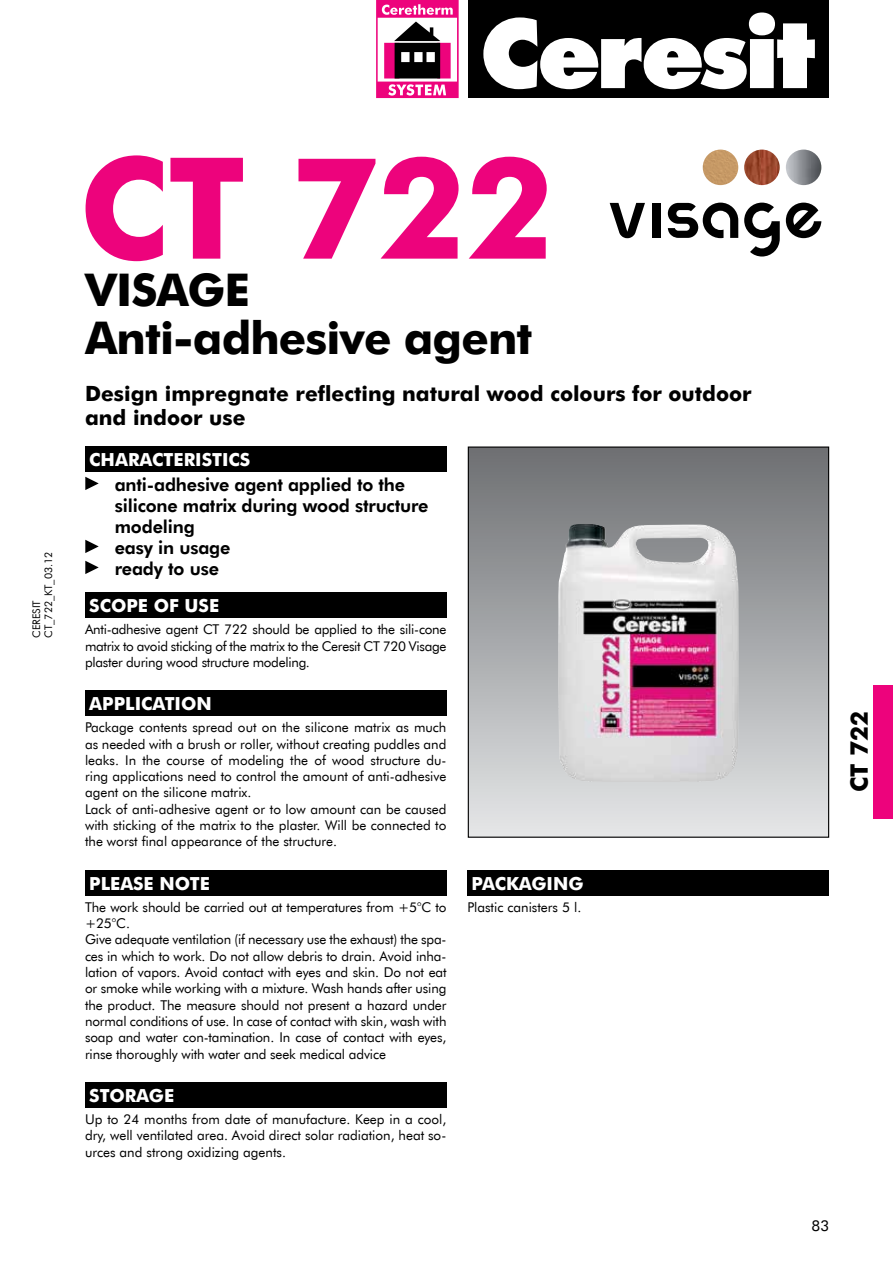
<style>
.page{position:relative;width:893px;height:1263px;background:#fff}
.page>*{position:absolute;margin:0;border:0;box-sizing:border-box;transform-origin:0 0}
.t1{font:700 141px "Futura EU";color:#ed037c}
.t2{font:700 45px/48px "Futura EU";letter-spacing:-.02em;color:#000}
.t3{font:700 24px "Futura EU";color:#000}
.t4{font:700 21px/24px "Futura EU";color:#000}
.t5{font:18px/21px "Futura Hv EU";letter-spacing:-.01em;color:#000}
.t6{font:700 18px "Futura EU";color:#fff}
.t7{font:15px "Futura EU";color:#000}
.t8{font:13.5px/16.4px "Futura EU";letter-spacing:-.01em;color:#000;text-align:justify}
.t9{font:10.5px/12px "Futura EU";color:#000}
</style>
<div class="page">
<div style="left:468px;top:0;width:361px;height:98px;background:#000"></div>
<svg style="left:483px;top:13px;width:332px;height:76px"></svg>
<svg style="left:376px;top:0;width:83px;height:98px"></svg>
<div style="left:874px;top:685px;width:19px;height:134px;background:#ed037c"></div>
<div style="left:468px;top:447px;width:361px;height:390px;background:linear-gradient(to bottom,#6c6e71,#e4e6e7)"></div>
<img style="left:558px;top:523px;width:181px;height:260px">
<div style="left:468px;top:446px;width:361px;height:392px;border:1px solid #000"></div>
<div style="left:85px;top:446px;width:361px;height:26px;background:#000"></div>
<svg style="left:85px;top:477px;width:14px;height:13px"></svg>
<svg style="left:85px;top:540px;width:14px;height:13px"></svg>
<svg style="left:85px;top:561px;width:14px;height:13px"></svg>
<div style="left:85px;top:592px;width:361px;height:26px;background:#000"></div>
<div style="left:85px;top:690px;width:361px;height:26px;background:#000"></div>
<div style="left:85px;top:870px;width:361px;height:25px;background:#000"></div>
<div style="left:85px;top:1082px;width:361px;height:26px;background:#000"></div>
<div style="left:467px;top:870px;width:362px;height:25px;background:#000"></div>
<div style="left:652px;top:203px;width:9px;height:35px;background:#000"></div>
<svg style="left:610px;top:203px;width:35px;height:35px"></svg>
<svg style="left:786px;top:203px;width:35px;height:35px"></svg>
<svg style="left:668px;top:203px;width:70px;height:35px"></svg>
<svg style="left:744px;top:203px;width:36px;height:54px"></svg>
<img style="left:786px;top:150px;width:35px;height:35px;border-radius:18px">
<img style="left:744px;top:150px;width:36px;height:35px;border-radius:18px">
<img style="left:703px;top:150px;width:35px;height:35px;border-radius:18px">
<p class="t9" style="left:31px;top:638px;width:88px;rotate:-90deg">CERESIT<br>CT_722_KT_03.12</p>
<h1 class="t1" style="left:79px;top:121px;width:477px">CT 722</h1>
<h2 class="t2" style="left:85px;top:268px;width:449px">VISAGE<br>Anti-adhesive agent</h2>
<h3 class="t4" style="left:85px;top:383px;width:668px">Design impregnate reflecting natural wood colours for outdoor and indoor use</h3>
<h3 class="t6" style="left:89px;top:448px;width:163px">CHARACTERISTICS</h3>
<h3 class="t5" style="left:115px;top:475px;width:315px">anti-adhesive agent applied to the silicone matrix during wood structure modeling<br>easy in usage<br>ready to use</h3>
<h3 class="t6" style="left:89px;top:594px;width:131px">SCOPE OF USE</h3>
<p class="t8" style="left:85px;top:622px;width:363px">Anti-adhesive agent CT 722 should be applied to the sili-cone matrix to avoid sticking of the matrix to the Ceresit CT 720 Visage plaster during wood structure modeling.</p>
<h3 class="t6" style="left:89px;top:692px;width:124px">APPLICATION</h3>
<p class="t8" style="left:85px;top:720px;width:363px;text-align:left">Package contents spread out on the silicone matrix as much as needed with a brush or roller, without creating puddles and leaks. In the course of modeling the of wood structure du&shy;ring applications need to control the amount of anti-adhesive agent on the silicone matrix.<br>Lack of anti-adhesive agent or to low amount can be caused with sticking of the matrix to the plaster. Will be connected to the worst final appearance of the structure.</p>
<h3 class="t6" style="left:89px;top:872px;width:122px">PLEASE NOTE</h3>
<p class="t8" style="left:85px;top:899px;width:363px;text-align:left">The work should be carried out at temperatures from +5°C to +25°C.<br>Give adequate ventilation (if necessary use the exhaust) the spa&shy;ces in which to work. Do not allow debris to drain. Avoid inha&shy;lation of vapors. Avoid contact with eyes and skin. Do not eat or smoke while working with a mixture. Wash hands after using the product. The measure should not present a hazard under normal conditions of use. In case of contact with skin, wash with soap and water con-tamination. In case of contact with eyes, rinse thoroughly with water and seek medical advice</p>
<h3 class="t6" style="left:89px;top:1084px;width:87px">STORAGE</h3>
<p class="t8" style="left:85px;top:1111px;width:363px">Up to 24 months from date of manufacture. Keep in a cool, dry, well ventilated area. Avoid direct solar radiation, heat so&shy;urces and strong oxidizing agents.</p>
<h3 class="t6" style="left:472px;top:872px;width:113px">PACKAGING</h3>
<p class="t8" style="left:467px;top:899px;width:115px">Plastic canisters 5 l.</p>
<h3 class="t3" style="left:844px;top:792px;width:82px;rotate:-90deg">CT 722</h3>
<p class="t7" style="left:811px;top:1216px;width:19px">83</p>
</div>
